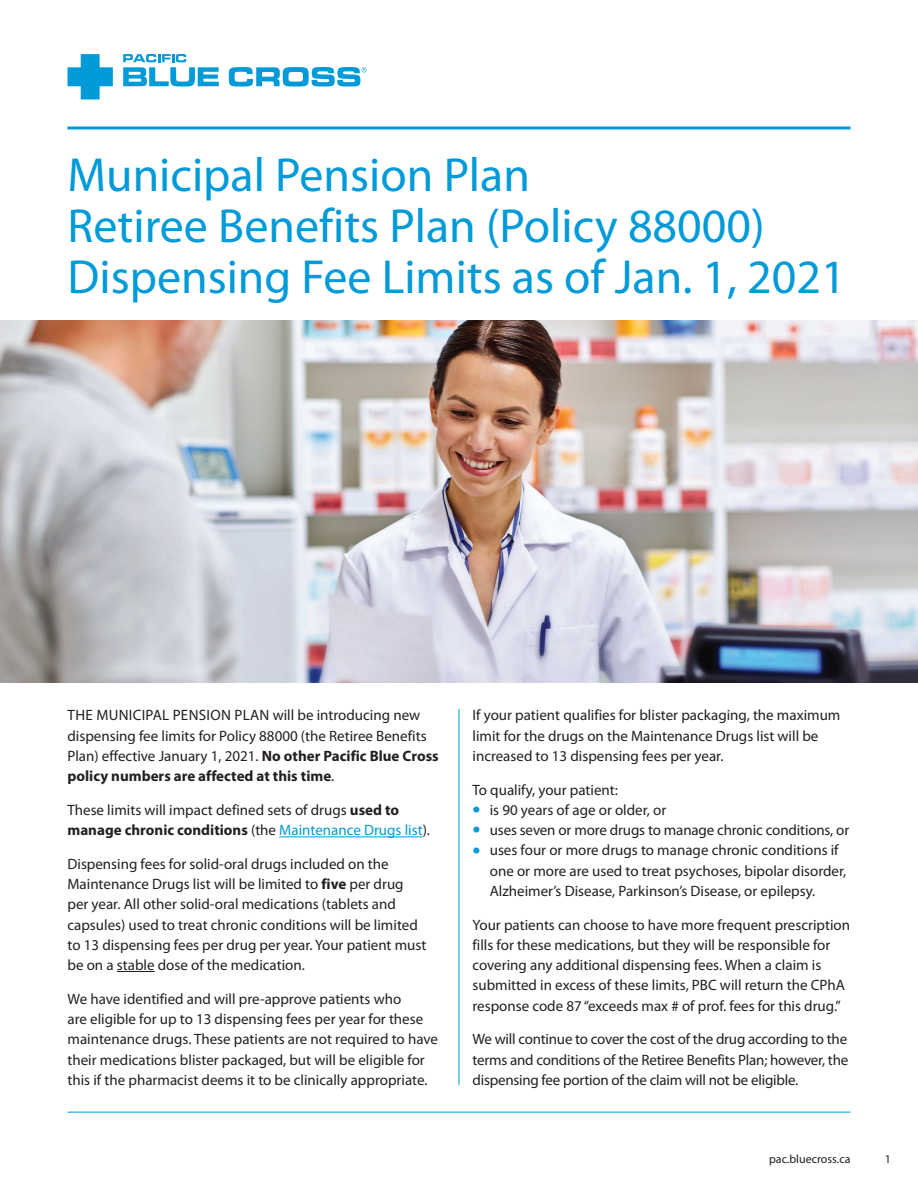
<style>
.page{position:relative;width:918px;height:1188px;background:#fff}
.page>*{position:absolute;margin:0;border:0;box-sizing:border-box;transform-origin:0 0}
.pbc_headers_large{font:48px/51px "Myriad Pro";color:#009ad9}
.pbc_body_copy_space{font:15px/20.2px "Myriad Pro";color:#231f20}
.pbc_body_copy_NO_spa{font:15px "Myriad Pro";color:#231f20}
.pbc_body_copy_small{font:12px "Myriad Pro";color:#231f20}
.s1{font-weight:700}
.s2{color:#009ad9}
.s3{font-size:28.5px;color:#009ad9}
</style>
<div class="page">
<hr style="left:68px;top:1112px;width:782px;height:1px;background:#009ad9">
<hr style="left:459px;top:709px;width:1px;height:376px;background:#009ad9">
<hr style="left:279px;top:837px;width:144px;height:1px;background:#009ad9">
<hr style="left:117px;top:971px;width:38px;height:1px;background:#231f20">
<img style="left:0;top:320px;width:918px;height:362px">
<hr style="left:68px;top:126px;width:782px;height:3px;background:#009ad9">
<svg style="left:229px;top:67px;width:138px;height:20px"></svg>
<svg style="left:123px;top:54px;width:96px;height:33px"></svg>
<svg style="left:68px;top:54px;width:45px;height:45px"></svg>
<p class="pbc_headers_large" style="left:68px;top:149px;width:780px">Municipal Pension Plan<br>Retiree Benefits Plan (Policy 88000)<br>Dispensing Fee Limits as of Jan. 1, 2021</p>
<p class="pbc_body_copy_space" style="left:68px;top:705px;width:373px">THE MUNICIPAL PENSION PLAN will be introducing new dispensing fee limits for Policy 88000 (the Retiree Benefits Plan) effective January 1, 2021. <span class="s1">No other Pacific Blue Cross policy numbers are affected at this time</span>.</p>
<p class="pbc_body_copy_space" style="left:68px;top:799px;width:364px">These limits will impact defined sets of drugs <span class="s1">used to manage chronic conditions</span> (the <span class="s2">Maintenance Drugs list</span>).</p>
<p class="pbc_body_copy_space" style="left:68px;top:853px;width:360px">Dispensing fees for solid-oral drugs included on the Maintenance Drugs list will be limited to <span class="s1">five</span> per drug per year. All other solid-oral medications (tablets and capsules) used to treat chronic conditions will be limited to 13 dispensing fees per drug per year. Your patient must be on a stable dose of the medication.</p>
<p class="pbc_body_copy_space" style="left:68px;top:988px;width:372px">We have identified and will pre-approve patients who<br>are eligible for up to 13 dispensing fees per year for these maintenance drugs. These patients are not required to have their medications blister packaged, but will be eligible for this if the pharmacist deems it to be clinically appropriate.</p>
<p class="pbc_body_copy_space" style="left:472px;top:705px;width:369px">If your patient qualifies for blister packaging, the maximum limit for the drugs on the Maintenance Drugs list will be increased to 13 dispensing fees per year.</p>
<p class="pbc_body_copy_NO_spa" style="left:472px;top:780px;width:147px">To qualify, your patient:</p>
<p class="pbc_body_copy_space" style="left:472px;top:799px;width:195px"><span class="s3">•</span> is 90 years of age or older, or</p>
<p class="pbc_body_copy_space" style="left:472px;top:820px;width:378px"><span class="s3">•</span> uses seven or more drugs to manage chronic conditions, or</p>
<p class="pbc_body_copy_space" style="left:490px;top:840px;width:358px;text-indent:-17px"><span class="s3">•</span> uses four or more drugs to manage chronic conditions if one or more are used to treat psychoses, bipolar disorder,<br>Alzheimer’s Disease, Parkinson’s Disease, or epilepsy.</p>
<p class="pbc_body_copy_space" style="left:472px;top:914px;width:379px">Your patients can choose to have more frequent prescription fills for these medications, but they will be responsible for covering any additional dispensing fees. When a claim is submitted in excess of these limits, PBC will return the CPhA response code 87 “exceeds max # of prof. fees for this drug.”</p>
<p class="pbc_body_copy_space" style="left:472px;top:1029px;width:377px;text-align:justify">We will continue to cover the cost of the drug according to the terms and conditions of the Retiree Benefits Plan; however, the dispensing fee portion of the claim will not be eligible.</p>
<p class="pbc_body_copy_small" style="left:769px;top:1152px;width:83px">pac.bluecross.ca</p>
<p class="pbc_body_copy_small" style="left:885px;top:1152px;width:8px">1</p>
</div>
